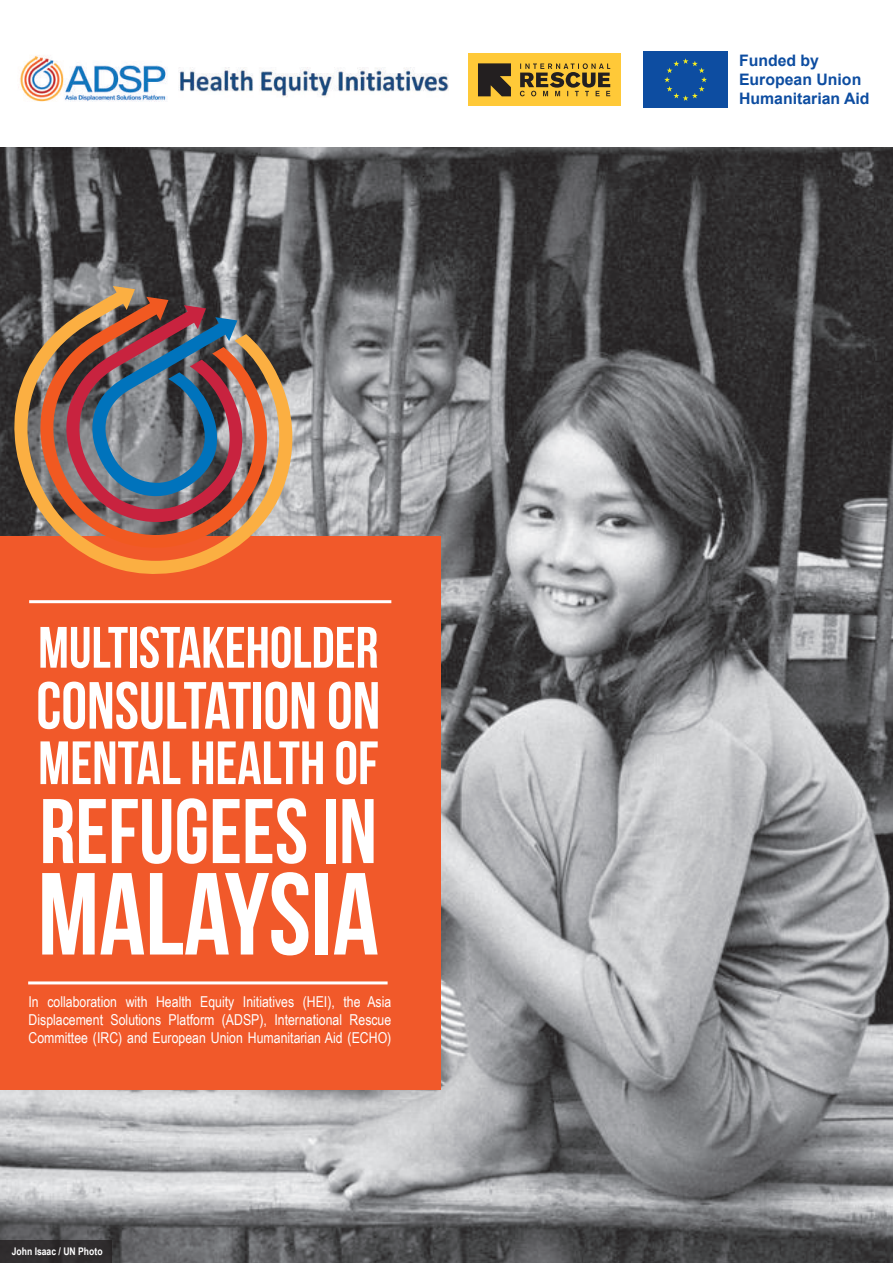
<style>
.page{position:relative;width:893px;height:1263px;background:#fff}
.page>*{position:absolute;margin:0;border:0;box-sizing:border-box;transform-origin:0 0}
.t1{font:700 15.9px/19px "Arial";color:#0d4da1}
.t2{font:15px/18px "Arial Narrow";color:#fff;text-align:justify}
.t3{font:700 10.5px "Arial Narrow";color:#fff}
</style>
<div class="page">
<img style="left:0;top:147px;width:893px;height:1116px">
<div style="left:642px;top:50px;width:88px;height:60px;background:linear-gradient(to right,#fff,#fff)"></div>
<div style="left:643px;top:52px;width:85px;height:56px;background:#0d4da1"></div>
<svg style="left:664px;top:58px;width:43px;height:43px"></svg>
<img style="left:18px;top:55px;width:162px;height:47px">
<img style="left:179px;top:68px;width:270px;height:29px">
<div style="left:468px;top:53px;width:152px;height:53px;background:#ffc938"></div>
<svg style="left:478px;top:63px;width:33px;height:33px"></svg>
<svg style="left:520px;top:63px;width:90px;height:33px"></svg>
<div style="left:0;top:536px;width:440px;height:554px;background:#f1592a"></div>
<svg style="left:13px;top:286px;width:280px;height:288px"></svg>
<svg style="left:40px;top:297px;width:227px;height:252px;background:#b2704d"></svg>
<svg style="left:66px;top:305px;width:177px;height:220px;background:#785e69"></svg>
<svg style="left:40px;top:627px;width:88px;height:41px"></svg>
<div style="left:130px;top:627px;width:7px;height:41px;background:#fff"></div>
<svg style="left:140px;top:626px;width:237px;height:42px"></svg>
<svg style="left:38px;top:681px;width:213px;height:48px"></svg>
<div style="left:254px;top:682px;width:7px;height:47px;background:#fff"></div>
<svg style="left:266px;top:681px;width:48px;height:48px"></svg>
<svg style="left:329px;top:681px;width:49px;height:48px"></svg>
<svg style="left:40px;top:741px;width:140px;height:43px"></svg>
<svg style="left:192px;top:741px;width:131px;height:43px"></svg>
<svg style="left:336px;top:741px;width:42px;height:43px"></svg>
<svg style="left:43px;top:799px;width:63px;height:64px"></svg>
<svg style="left:112px;top:799px;width:59px;height:65px"></svg>
<svg style="left:177px;top:798px;width:29px;height:66px"></svg>
<svg style="left:213px;top:799px;width:27px;height:64px"></svg>
<svg style="left:246px;top:798px;width:60px;height:66px"></svg>
<div style="left:326px;top:799px;width:9px;height:64px;background:#fff"></div>
<svg style="left:342px;top:799px;width:32px;height:64px"></svg>
<svg style="left:42px;top:873px;width:102px;height:81px"></svg>
<svg style="left:150px;top:872px;width:158px;height:83px"></svg>
<div style="left:316px;top:873px;width:12px;height:81px;background:#fff"></div>
<svg style="left:334px;top:873px;width:44px;height:81px"></svg>
<hr style="left:29px;top:600px;width:362px;height:3px;background:#fff">
<hr style="left:28px;top:981px;width:360px;height:3px;background:#fff">
<div style="left:0;top:1240px;width:112px;height:23px;background:#302d2f"></div>
<p class="t1" style="left:739px;top:51px;width:132px">Funded by<br>European Union<br>Humanitarian Aid</p>
<p class="t2" style="left:29px;top:992px;width:364px">In collaboration with Health Equity Initiatives (HEI), the Asia Displacement Solutions Platform (ADSP), International Rescue Committee (IRC) and European Union Humanitarian Aid (ECHO)</p>
<p class="t3" style="left:12px;top:1244px;width:92px">John Isaac / UN Photo</p>
</div>
